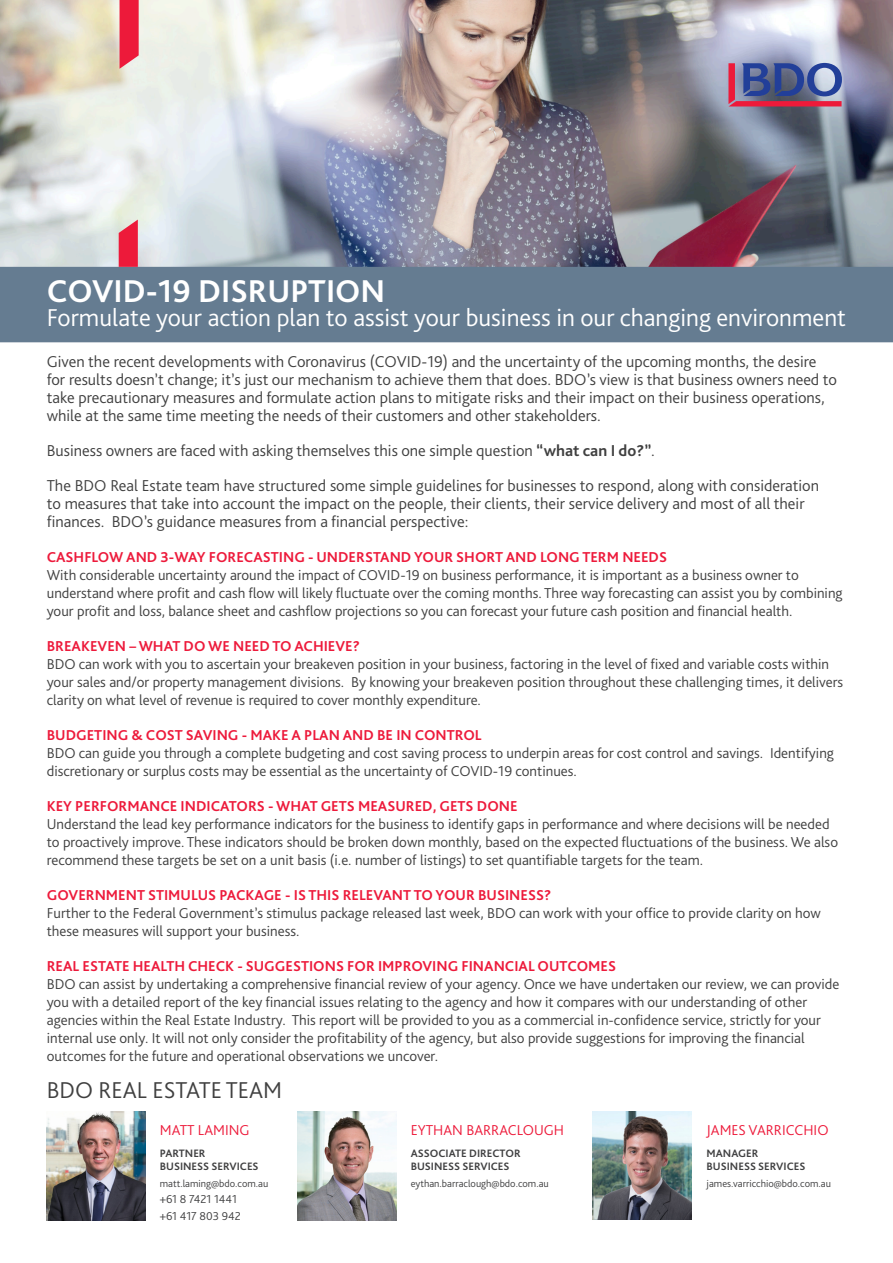
<style>
.page{position:relative;width:893px;height:1263px;background:#fff}
.page>*{position:absolute;margin:0;border:0;box-sizing:border-box;transform-origin:0 0}
.Cover_subheading{font:700 33px "Bliss Pro";color:#fff}
.Cover_subheading-2{font:300 25.5px "Bliss Pro";color:#fff}
.Cover_subheading-3{font:300 24px "Bliss Pro";color:#404040}
.Body_text{font:300 16.5px/18px "Bliss Pro";color:#404040}
.Body_text-2{font:300 15px/18px "Bliss Pro";color:#404040}
.Subheading_level_1{font:700 15px "Bliss Pro";color:#ed1a3b}
.ALT_INTRO_COPY{font:300 15px "Bliss Pro";color:#ed1a3a}
.Body_text-3{font:300 12px/16.5px "Bliss Pro";color:#404041}
.NAME_SURNAME{font:700 11.25px/13.5px "Bliss Pro";color:#404041}
.Body_text-4{font:300 10.5px "Bliss Pro";color:#404041}
.s1{font-weight:700}
</style>
<div class="page">
<img style="left:0;top:0;width:893px;height:267px">
<svg style="left:728px;top:63px;width:114px;height:43px;background:#75618f"></svg>
<div style="left:0;top:267px;width:893px;height:75px;background:#657c91"></div>
<img style="left:47px;top:1112px;width:99px;height:108px">
<img style="left:298px;top:1112px;width:99px;height:109px">
<img style="left:592px;top:1111px;width:99px;height:108px">
<svg style="left:120px;top:0;width:19px;height:69px"></svg>
<svg style="left:119px;top:220px;width:19px;height:47px"></svg>
<p class="Cover_subheading" style="left:47px;top:271px;width:340px">COVID-19 DISRUPTION</p>
<p class="Cover_subheading-2" style="left:47px;top:302px;width:801px">Formulate your action plan to assist your business in our changing environment</p>
<p class="Body_text" style="left:47px;top:352px;width:792px">Given the recent developments with Coronavirus (COVID-19) and the uncertainty of the upcoming months, the desire for results doesn’t change; it’s just our mechanism to achieve them that does. BDO’s view is that business owners need to take precautionary measures and formulate action plans to mitigate risks and their impact on their business operations, while at the same time meeting the needs of their customers and other stakeholders.</p>
<p class="Body_text" style="left:47px;top:441px;width:610px">Business owners are faced with asking themselves this one simple question <span class="s1">“what can I do?”</span>.</p>
<p class="Body_text" style="left:47px;top:476px;width:774px">The BDO Real Estate team have structured some simple guidelines for businesses to respond, along with consideration to measures that take into account the impact on the people, their clients, their service delivery and most of all their finances. BDO’s guidance measures from a financial perspective:</p>
<p class="Subheading_level_1" style="left:47px;top:548px;width:622px">CASHFLOW AND 3-WAY FORECASTING - UNDERSTAND YOUR SHORT AND LONG TERM NEEDS</p>
<p class="Body_text-2" style="left:47px;top:566px;width:797px">With considerable uncertainty around the impact of COVID-19 on business performance, it is important as a business owner to understand where profit and cash flow will likely fluctuate over the coming months. Three way forecasting can assist you by combining your profit and loss, balance sheet and cashflow projections so you can forecast your future cash position and financial health.</p>
<p class="Subheading_level_1" style="left:47px;top:637px;width:315px">BREAKEVEN – WHAT DO WE NEED TO ACHIEVE?</p>
<p class="Body_text-2" style="left:47px;top:655px;width:798px">BDO can work with you to ascertain your breakeven position in your business, factoring in the level of fixed and variable costs within your sales and/or property management divisions. By knowing your breakeven position throughout these challenging times, it delivers clarity on what level of revenue is required to cover monthly expenditure.</p>
<p class="Subheading_level_1" style="left:47px;top:726px;width:436px">BUDGETING &amp; COST SAVING - MAKE A PLAN AND BE IN CONTROL</p>
<p class="Body_text-2" style="left:47px;top:744px;width:789px">BDO can guide you through a complete budgeting and cost saving process to underpin areas for cost control and savings. Identifying discretionary or surplus costs may be essential as the uncertainty of COVID-19 continues.</p>
<p class="Subheading_level_1" style="left:47px;top:797px;width:472px">KEY PERFORMANCE INDICATORS - WHAT GETS MEASURED, GETS DONE</p>
<p class="Body_text-2" style="left:47px;top:815px;width:793px">Understand the lead key performance indicators for the business to identify gaps in performance and where decisions will be needed to proactively improve. These indicators should be broken down monthly, based on the expected fluctuations of the business. We also recommend these targets be set on a unit basis (i.e. number of listings) to set quantifiable targets for the team.</p>
<p class="Subheading_level_1" style="left:47px;top:886px;width:506px">GOVERNMENT STIMULUS PACKAGE - IS THIS RELEVANT TO YOUR BUSINESS?</p>
<p class="Body_text-2" style="left:47px;top:904px;width:776px">Further to the Federal Government’s stimulus package released last week, BDO can work with your office to provide clarity on how these measures will support your business.</p>
<p class="Subheading_level_1" style="left:47px;top:957px;width:571px">REAL ESTATE HEALTH CHECK - SUGGESTIONS FOR IMPROVING FINANCIAL OUTCOMES</p>
<p class="Body_text-2" style="left:47px;top:975px;width:794px">BDO can assist by undertaking a comprehensive financial review of your agency. Once we have undertaken our review, we can provide you with a detailed report of the key financial issues relating to the agency and how it compares with our understanding of other agencies within the Real Estate Industry. This report will be provided to you as a commercial in-confidence service, strictly for your internal use only. It will not only consider the profitability of the agency, but also provide suggestions for improving the financial outcomes for the future and operational observations we uncover.</p>
<p class="Cover_subheading-3" style="left:47px;top:1075px;width:237px">BDO REAL ESTATE TEAM</p>
<p class="ALT_INTRO_COPY" style="left:160px;top:1120px;width:91px">MATT LAMING</p>
<p class="NAME_SURNAME" style="left:160px;top:1146px;width:100px">PARTNER<br>BUSINESS SERVICES</p>
<p class="Body_text-4" style="left:160px;top:1177px;width:110px">matt.laming@bdo.com.au</p>
<p class="Body_text-3" style="left:160px;top:1190px;width:82px">+61 8 7421 1441 +61 417 803 942</p>
<p class="ALT_INTRO_COPY" style="left:411px;top:1120px;width:155px">EYTHAN BARRACLOUGH</p>
<p class="NAME_SURNAME" style="left:411px;top:1146px;width:111px">ASSOCIATE DIRECTOR<br>BUSINESS SERVICES</p>
<p class="Body_text-4" style="left:411px;top:1177px;width:140px">eythan.barraclough@bdo.com.au</p>
<p class="ALT_INTRO_COPY" style="left:707px;top:1120px;width:123px">JAMES VARRICCHIO</p>
<p class="NAME_SURNAME" style="left:707px;top:1146px;width:100px">MANAGER<br>BUSINESS SERVICES</p>
<p class="Body_text-4" style="left:707px;top:1177px;width:126px">james.varricchio@bdo.com.au</p>
</div>
